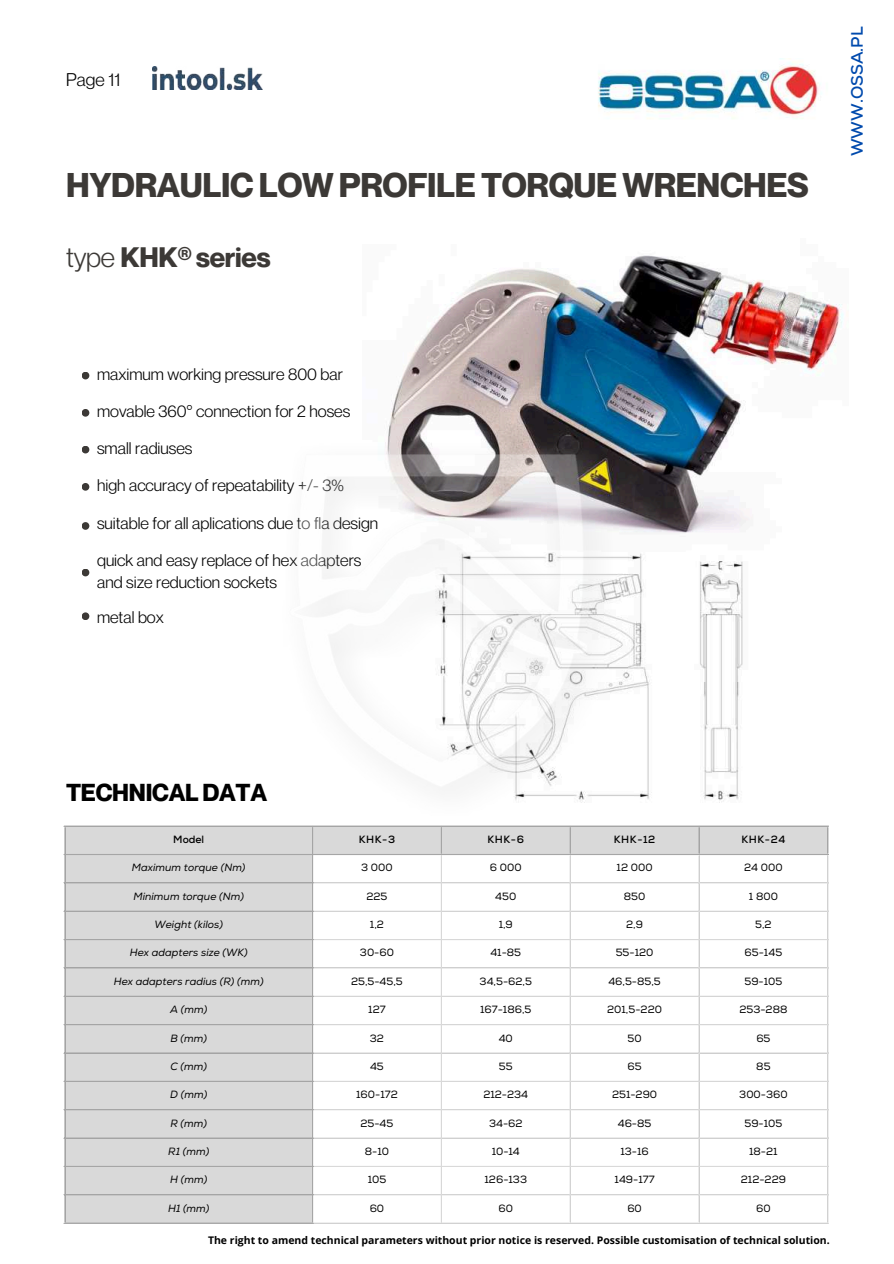
<style>
.page{position:relative;width:894px;height:1264px;background:#fff}
.page>*{position:absolute;margin:0;border:0;box-sizing:border-box;transform-origin:0 0}
.t1{font:700 33.6px "Neue Montreal";letter-spacing:-.01em;color:#3c3936}
.t2{font:700 27.6px "Neue Montreal";letter-spacing:-.01em;color:#3c3936}
.t3{font:700 24px "Neue Montreal";letter-spacing:-.01em;color:#000}
.t4{font:18px "Neue Montreal";color:#000}
.t5{font:16.5px/22.5px "Neue Montreal";color:#000}
.t6{font:700 16.5px "Nexa";color:#004aad}
.t7{font:10.5px "Nexa";color:#000}
.t8{font:italic 10.5px "Nexa";color:#000}
.t9{font:700 10.5px "Open Sans";color:#000}
.t10{font:700 10.5px "Nexa";letter-spacing:.055em;color:#000}
.s1{font-weight:400}
</style>
<div class="page">
<img style="left:598px;top:62px;width:224px;height:57px">
<div style="left:82px;top:446px;width:7px;height:7px;background:#3c3936;border-radius:50%"></div>
<div style="left:82px;top:372px;width:7px;height:7px;background:#3c3936;border-radius:50%"></div>
<div style="left:82px;top:522px;width:7px;height:8px;background:#3c3936;border-radius:50%"></div>
<div style="left:82px;top:483px;width:7px;height:7px;background:#3c3936;border-radius:50%"></div>
<svg style="left:65px;top:826px;width:762px;height:396px"></svg>
<hr style="left:64px;top:827px;width:2px;height:394px;background:#a6a6a6">
<hr style="left:312px;top:827px;width:1px;height:394px;background:#a6a6a6">
<hr style="left:440px;top:827px;width:2px;height:26px;background:#a6a6a6">
<svg style="left:569px;top:827px;width:1px;height:26px"></svg>
<svg style="left:698px;top:827px;width:1px;height:26px"></svg>
<svg style="left:827px;top:827px;width:1px;height:26px"></svg>
<hr style="left:64px;top:825px;width:764px;height:1px;background:#a6a6a6">
<hr style="left:64px;top:854px;width:764px;height:1px;background:#a6a6a6">
<hr style="left:64px;top:882px;width:249px;height:1px;background:#a6a6a6">
<hr style="left:64px;top:910px;width:249px;height:1px;background:#a6a6a6">
<hr style="left:64px;top:939px;width:249px;height:1px;background:#a6a6a6">
<hr style="left:64px;top:967px;width:249px;height:1px;background:#a6a6a6">
<hr style="left:64px;top:995px;width:249px;height:1px;background:#a6a6a6">
<hr style="left:64px;top:1024px;width:249px;height:1px;background:#a6a6a6">
<hr style="left:64px;top:1052px;width:249px;height:1px;background:#a6a6a6">
<hr style="left:64px;top:1080px;width:249px;height:1px;background:#a6a6a6">
<hr style="left:64px;top:1109px;width:249px;height:1px;background:#a6a6a6">
<hr style="left:64px;top:1137px;width:249px;height:1px;background:#a6a6a6">
<hr style="left:64px;top:1165px;width:249px;height:1px;background:#a6a6a6">
<hr style="left:64px;top:1194px;width:249px;height:1px;background:#a6a6a6">
<hr style="left:64px;top:1222px;width:249px;height:1px;background:#a6a6a6">
<hr style="left:440px;top:855px;width:2px;height:366px;background:#d9d9d9">
<hr style="left:569px;top:855px;width:1px;height:366px;background:#d9d9d9">
<hr style="left:698px;top:855px;width:1px;height:366px;background:#d9d9d9">
<hr style="left:827px;top:855px;width:1px;height:366px;background:#d9d9d9">
<hr style="left:313px;top:882px;width:515px;height:1px;background:#d9d9d9">
<hr style="left:313px;top:910px;width:515px;height:1px;background:#d9d9d9">
<hr style="left:313px;top:939px;width:515px;height:1px;background:#d9d9d9">
<hr style="left:313px;top:967px;width:515px;height:1px;background:#d9d9d9">
<hr style="left:313px;top:995px;width:515px;height:1px;background:#d9d9d9">
<hr style="left:313px;top:1024px;width:515px;height:1px;background:#d9d9d9">
<hr style="left:313px;top:1052px;width:515px;height:1px;background:#d9d9d9">
<hr style="left:313px;top:1080px;width:515px;height:1px;background:#d9d9d9">
<hr style="left:313px;top:1109px;width:515px;height:1px;background:#d9d9d9">
<hr style="left:313px;top:1137px;width:515px;height:1px;background:#d9d9d9">
<hr style="left:313px;top:1165px;width:515px;height:1px;background:#d9d9d9">
<hr style="left:313px;top:1194px;width:515px;height:1px;background:#d9d9d9">
<hr style="left:313px;top:1222px;width:515px;height:1px;background:#d9d9d9">
<div style="left:82px;top:409px;width:7px;height:7px;background:#3c3936;border-radius:50%"></div>
<div style="left:82px;top:568px;width:7px;height:8px;background:#3c3936;border-radius:50%"></div>
<img style="left:617px;top:553px;width:126px;height:250px">
<img style="left:385px;top:255px;width:459px;height:278px">
<div style="left:82px;top:612px;width:7px;height:8px;background:#3c3936;border-radius:50%"></div>
<img style="left:320px;top:443px;width:297px;height:360px">
<img style="left:153px;top:67px;width:109px;height:22px">
<h3 class="t4" style="left:66px;top:65px;width:56px">Page 11</h3>
<h1 class="t1" style="left:66px;top:157px;width:744px">HYDRAULIC LOW PROFILE TORQUE WRENCHES</h1>
<h2 class="t2" style="left:66px;top:234px;width:206px"><span class="s1">type</span> KHK® series</h2>
<h3 class="t5" style="left:97px;top:361px;width:247px">maximum working pressure 800 bar</h3>
<h3 class="t5" style="left:97px;top:398px;width:254px">movable 360° connection for 2 hoses</h3>
<h3 class="t5" style="left:97px;top:435px;width:97px">small radiuses</h3>
<h3 class="t5" style="left:97px;top:472px;width:248px">high accuracy of repeatability +/- 3%</h3>
<h3 class="t5" style="left:97px;top:510px;width:282px">suitable for all aplications due to fla design</h3>
<h3 class="t5" style="left:97px;top:547px;width:266px">quick and easy replace of hex adapters and size reduction sockets</h3>
<h3 class="t5" style="left:97px;top:604px;width:68px">metal box</h3>
<h3 class="t6" style="left:846px;top:156px;width:131px;rotate:-90deg">WWW.OSSA.PL</h3>
<h3 class="t3" style="left:66px;top:773px;width:202px">TECHNICAL DATA</h3>
<p class="t10" style="left:173px;top:832px;width:32px">Model</p>
<p class="t10" style="left:359px;top:832px;width:38px">KHK-3</p>
<p class="t10" style="left:487px;top:832px;width:38px">KHK-6</p>
<p class="t10" style="left:613px;top:832px;width:43px">KHK-12</p>
<p class="t10" style="left:741px;top:832px;width:45px">KHK-24</p>
<p class="t8" style="left:132px;top:861px;width:115px">Maximum torque (Nm)</p>
<p class="t7" style="left:361px;top:861px;width:33px">3 000</p>
<p class="t7" style="left:490px;top:861px;width:33px">6 000</p>
<p class="t7" style="left:616px;top:861px;width:37px">12 000</p>
<p class="t7" style="left:744px;top:861px;width:40px">24 000</p>
<p class="t8" style="left:133px;top:889px;width:112px">Minimum torque (Nm)</p>
<p class="t7" style="left:366px;top:889px;width:23px">225</p>
<p class="t7" style="left:495px;top:889px;width:23px">450</p>
<p class="t7" style="left:623px;top:889px;width:23px">850</p>
<p class="t7" style="left:748px;top:889px;width:30px">1 800</p>
<p class="t8" style="left:154px;top:918px;width:70px">Weight (kilos)</p>
<p class="t7" style="left:370px;top:918px;width:15px">1,2</p>
<p class="t7" style="left:498px;top:918px;width:16px">1,9</p>
<p class="t7" style="left:626px;top:918px;width:18px">2,9</p>
<p class="t7" style="left:755px;top:918px;width:18px">5,2</p>
<p class="t8" style="left:130px;top:946px;width:119px">Hex adapters size (WK)</p>
<p class="t7" style="left:360px;top:946px;width:35px">30-60</p>
<p class="t7" style="left:490px;top:946px;width:32px">41-85</p>
<p class="t7" style="left:615px;top:946px;width:39px">55-120</p>
<p class="t7" style="left:744px;top:946px;width:39px">65-145</p>
<p class="t8" style="left:114px;top:974px;width:151px">Hex adapters radius (R) (mm)</p>
<p class="t7" style="left:351px;top:974px;width:53px">25,5-45,5</p>
<p class="t7" style="left:479px;top:974px;width:54px">34,5-62,5</p>
<p class="t7" style="left:608px;top:974px;width:54px">46,5-85,5</p>
<p class="t7" style="left:744px;top:974px;width:39px">59-105</p>
<p class="t8" style="left:170px;top:1003px;width:39px">A (mm)</p>
<p class="t7" style="left:368px;top:1003px;width:19px">127</p>
<p class="t7" style="left:480px;top:1003px;width:53px">167-186,5</p>
<p class="t7" style="left:607px;top:1003px;width:56px">201,5-220</p>
<p class="t7" style="left:739px;top:1003px;width:50px">253-288</p>
<p class="t8" style="left:170px;top:1031px;width:38px">B (mm)</p>
<p class="t7" style="left:370px;top:1031px;width:16px">32</p>
<p class="t7" style="left:498px;top:1031px;width:16px">40</p>
<p class="t7" style="left:627px;top:1031px;width:16px">50</p>
<p class="t7" style="left:756px;top:1031px;width:16px">65</p>
<p class="t8" style="left:170px;top:1059px;width:38px">C (mm)</p>
<p class="t7" style="left:370px;top:1059px;width:15px">45</p>
<p class="t7" style="left:498px;top:1059px;width:15px">55</p>
<p class="t7" style="left:627px;top:1059px;width:16px">65</p>
<p class="t7" style="left:756px;top:1059px;width:16px">85</p>
<p class="t8" style="left:170px;top:1088px;width:39px">D (mm)</p>
<p class="t7" style="left:356px;top:1088px;width:43px">160-172</p>
<p class="t7" style="left:483px;top:1088px;width:46px">212-234</p>
<p class="t7" style="left:612px;top:1088px;width:47px">251-290</p>
<p class="t7" style="left:739px;top:1088px;width:50px">300-360</p>
<p class="t8" style="left:170px;top:1116px;width:38px">R (mm)</p>
<p class="t7" style="left:360px;top:1116px;width:34px">25-45</p>
<p class="t7" style="left:489px;top:1116px;width:35px">34-62</p>
<p class="t7" style="left:617px;top:1116px;width:35px">46-85</p>
<p class="t7" style="left:744px;top:1116px;width:39px">59-105</p>
<p class="t8" style="left:168px;top:1144px;width:42px">R1 (mm)</p>
<p class="t7" style="left:365px;top:1144px;width:26px">8-10</p>
<p class="t7" style="left:491px;top:1144px;width:30px">10-14</p>
<p class="t7" style="left:620px;top:1144px;width:30px">13-16</p>
<p class="t7" style="left:749px;top:1144px;width:30px">18-21</p>
<p class="t8" style="left:170px;top:1173px;width:39px">H (mm)</p>
<p class="t7" style="left:367px;top:1173px;width:20px">105</p>
<p class="t7" style="left:484px;top:1173px;width:44px">126-133</p>
<p class="t7" style="left:614px;top:1173px;width:41px">149-177</p>
<p class="t7" style="left:740px;top:1173px;width:47px">212-229</p>
<p class="t8" style="left:168px;top:1201px;width:43px">H1 (mm)</p>
<p class="t7" style="left:369px;top:1201px;width:16px">60</p>
<p class="t7" style="left:498px;top:1201px;width:16px">60</p>
<p class="t7" style="left:627px;top:1201px;width:16px">60</p>
<p class="t7" style="left:756px;top:1201px;width:16px">60</p>
<p class="t9" style="left:208px;top:1232px;width:623px">The right to amend technical parameters without prior notice is reserved. Possible customisation of technical solution.</p>
</div>
